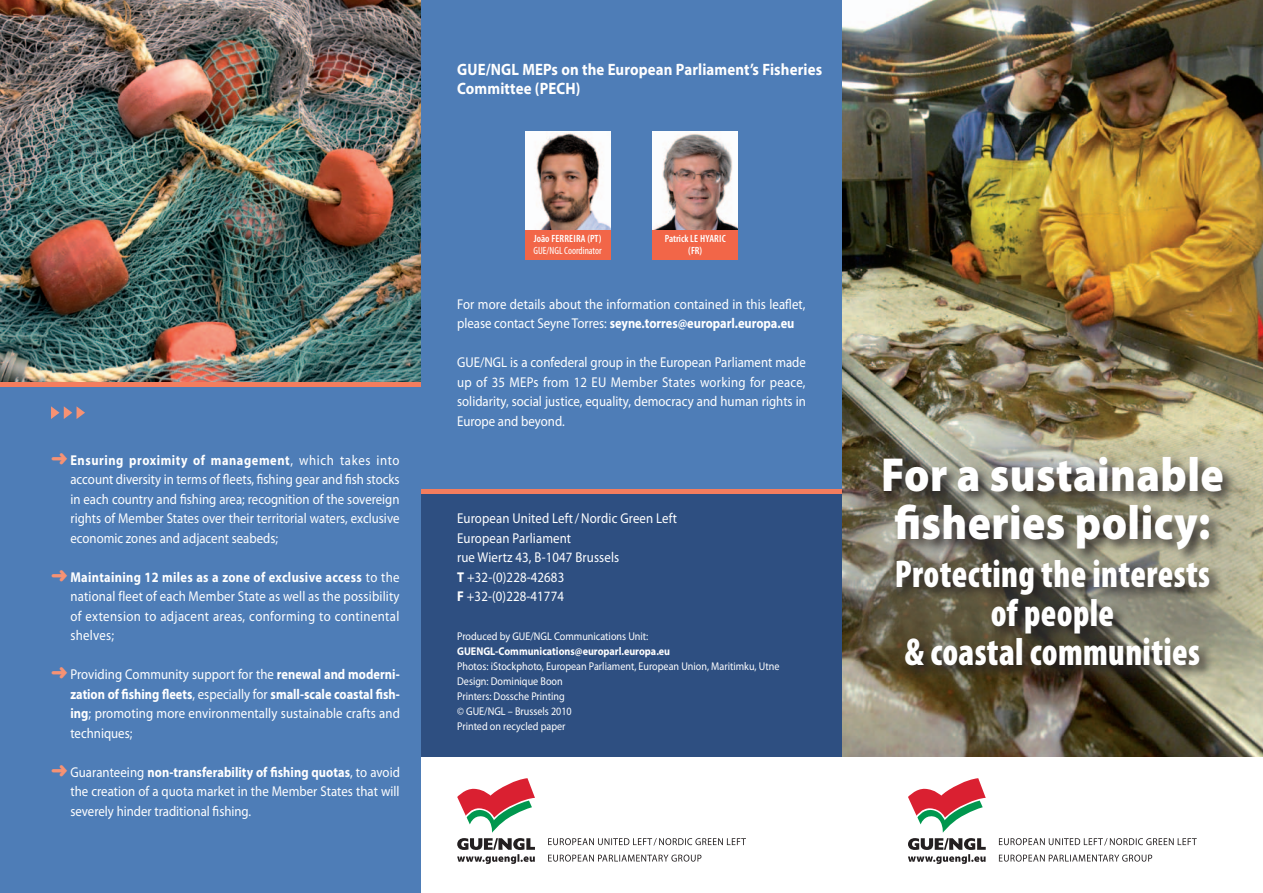
<style>
.page{position:relative;width:1263px;height:893px;background:#fff}
.page>*{position:absolute;margin:0;border:0;box-sizing:border-box;transform-origin:0 0}
.t1{font:900 48px/48px "Myriad Pro";letter-spacing:.01em;color:#fff;scale:.9 1}
.t2{font:900 condensed 39px/39px "Myriad Pro";letter-spacing:.01em;color:#fff;text-align:center;scale:.9 1}
.sous-titre{font:700 16.5px/19.5px "Myriad Pro";letter-spacing:.01em;color:#fff;scale:.9 1}
.body{font:14.25px/19.5px "Myriad Pro";letter-spacing:.01em;color:#fff;text-align:justify;scale:.9 1}
.body-2{font:11.25px "Myriad Pro";color:#fff;scale:.9 1}
.body-3{font:700 11.25px "Myriad Pro";color:#fff;scale:.9 1}
.nom_MEPs{font:condensed 10.5px/12px "Myriad Pro";color:#fff}
.nom_MEPs-2{font:600 condensed 10.5px/12px "Myriad Pro";color:#fff;text-align:center}
.s1{color:#f69274}
.s2{font-weight:700}
.s3{font-weight:600}
</style>
<div class="page">
<img style="left:842px;top:0;width:421px;height:757px">
<div style="left:404px;top:491px;width:438px;height:266px;background:#2e4f81"></div>
<div style="left:404px;top:0;width:438px;height:491px;background:#4e7db7"></div>
<hr style="left:404px;top:489px;width:438px;height:4px;background:#f37d5e">
<div style="left:0;top:289px;width:421px;height:604px;background:#4e7db7"></div>
<img style="left:525px;top:132px;width:85px;height:98px">
<img style="left:653px;top:132px;width:85px;height:98px">
<div style="left:653px;top:230px;width:85px;height:29px;background:#f26648"></div>
<div style="left:525px;top:230px;width:85px;height:29px;background:#f26648"></div>
<img style="left:842px;top:425px;width:421px;height:255px">
<svg style="left:457px;top:778px;width:78px;height:86px"></svg>
<svg style="left:548px;top:854px;width:153px;height:8px"></svg>
<svg style="left:548px;top:838px;width:198px;height:7px"></svg>
<svg style="left:908px;top:778px;width:78px;height:86px"></svg>
<svg style="left:999px;top:854px;width:153px;height:8px"></svg>
<svg style="left:999px;top:838px;width:198px;height:7px"></svg>
<div style="left:881px;top:454px;width:356px;height:226px;background:#231f20;opacity:.85"></div>
<svg style="left:51px;top:406px;width:34px;height:13px"></svg>
<img style="left:0;top:0;width:421px;height:383px">
<hr style="left:0;top:383px;width:421px;height:4px;background:#f37d5e">
<p class="body" style="left:70px;top:450px;width:367px;text-indent:-19px"><span class="s1">➜</span><span class="s2">Ensuring proximity of management</span>, which takes into account diversity in terms of fleets, fishing gear and fish stocks in each country and fishing area; recognition of the sovereign rights of Member States over their territorial waters, exclusive economic zones and adjacent seabeds;</p>
<p class="body" style="left:70px;top:567px;width:367px;text-indent:-19px"><span class="s1">➜</span> <span class="s2">Maintaining 12 miles as a zone of exclusive access</span> to the national fleet of each Member State as well as the possibility of extension to adjacent areas, conforming to continental shelves;</p>
<p class="body" style="left:70px;top:665px;width:368px;text-indent:-19px"><span class="s1">➜</span> Providing Community support for the <span class="s2">renewal and moderni&shy;zation of fishing fleets</span>, especially for <span class="s2">small-scale coastal fish&shy;ing</span>; promoting more environmentally sustainable crafts and techniques;</p>
<p class="body" style="left:70px;top:762px;width:368px;text-indent:-19px"><span class="s1">➜</span> Guaranteeing <span class="s2">non-transferability of fishing quotas</span>, to avoid the creation of a quota market in the Member States that will severely hinder traditional fishing.</p>
<p class="sous-titre" style="left:457px;top:59px;width:407px">GUE/NGL MEPs on the European Parliament’s Fisheries<br>Committee (PECH)</p>
<p class="nom_MEPs" style="left:533px;top:233px;width:70px"><span class="s3">João FERREIRA (PT)<br></span>GUE/NGL Coordinator</p>
<p class="nom_MEPs-2" style="left:665px;top:233px;width:63px">Patrick LE HYARIC (FR)</p>
<p class="body" style="left:457px;top:294px;width:389px">For more details about the information contained in this leaflet, please contact Seyne Torres: <span class="s2">seyne.torres@europarl.europa.eu</span></p>
<p class="body" style="left:457px;top:353px;width:389px">GUE/NGL is a confederal group in the European Parliament made up of 35 MEPs from 12 EU Member States working for peace, solidarity, social justice, equality, democracy and human rights in Europe and beyond.</p>
<p class="body" style="left:457px;top:509px;width:246px">European United Left/Nordic Green Left</p>
<p class="body" style="left:457px;top:528px;width:128px">European Parliament</p>
<p class="body" style="left:457px;top:548px;width:182px">rue Wiertz 43, B-1047 Brussels</p>
<p class="body" style="left:457px;top:567px;width:121px"><span class="s2">T</span> +32-(0)228-42683</p>
<p class="body" style="left:457px;top:587px;width:120px"><span class="s2">F</span> +32-(0)228-41774</p>
<p class="body-2" style="left:457px;top:630px;width:214px">Produced by GUE/NGL Communications Unit:</p>
<p class="body-3" style="left:457px;top:644px;width:238px">GUENGL-Communications@europarl.europa.eu</p>
<p class="body-2" style="left:457px;top:660px;width:360px">Photos: iStockphoto, European Parliament, European Union, Maritimku, Utne</p>
<p class="body-2" style="left:457px;top:675px;width:119px">Design: Dominique Boon</p>
<p class="body-2" style="left:457px;top:690px;width:121px">Printers: Dossche Printing</p>
<p class="body-2" style="left:457px;top:705px;width:129px">© GUE/NGL – Brussels 2010</p>
<p class="body-2" style="left:457px;top:720px;width:122px">Printed on recycled paper</p>
<p class="t1" style="left:881px;top:449px;width:382px">For a sustainable fisheries policy:</p>
<p class="t2" style="left:895px;top:553px;width:352px">Protecting the interests of people<br>&amp; coastal communities</p>
</div>
